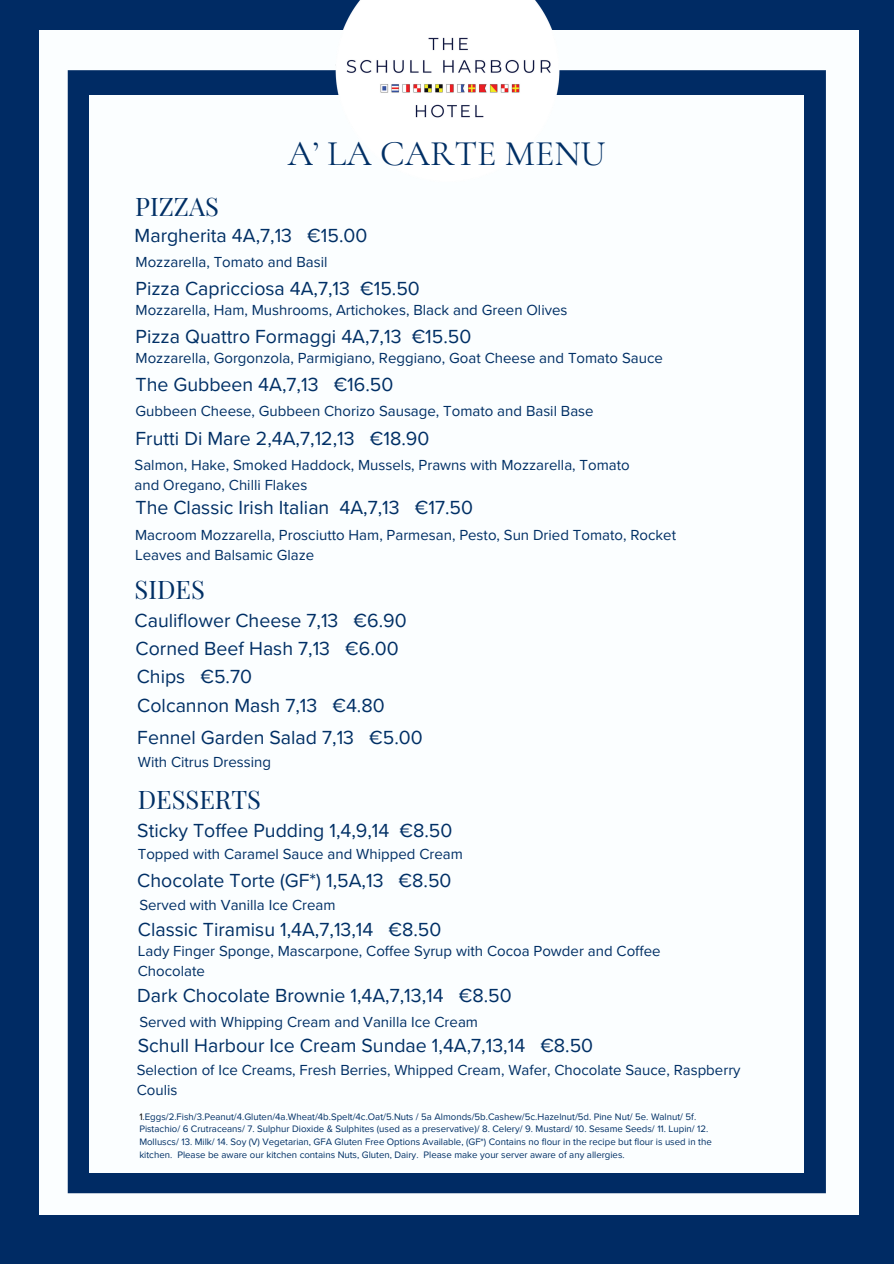
<style>
.page{position:relative;width:894px;height:1264px;background:#fff}
.page>*{position:absolute;margin:0;border:0;box-sizing:border-box;transform-origin:0 0}
.t1{font:36px "Cormorant Garamond";color:#002f65}
.t2{font:25.5px "Playfair Display";color:#002f65}
.t3{font:19.5px "Proxima Nova";color:#002f65}
.t4{font:15px/20.2px "Proxima Nova";color:#002f65}
.t5{font:9.6px/12.9px "Proxima Nova";color:#002f65}
.s1{color:#000}
</style>
<div class="page">
<div style="left:0;top:0;width:893px;height:1263px;background:#002b64"></div>
<div style="left:39px;top:30px;width:819px;height:1184px;background:#fbfeff"></div>
<div style="left:68px;top:70px;width:757px;height:1123px;background:#002b64"></div>
<div style="left:89px;top:96px;width:714px;height:1077px;background:#fbfeff"></div>
<img style="left:325px;top:0;width:242px;height:118px">
<h1 class="t1" style="left:288px;top:132px;width:319px">A’ LA CARTE MENU</h1>
<h2 class="t2" style="left:135px;top:188px;width:85px">PIZZAS</h2>
<h3 class="t4" style="left:135px;top:252px;width:193px">Mozzarella, Tomato and Basil</h3>
<h4 class="t3" style="left:135px;top:277px;width:286px">Pizza Capricciosa 4A,7,13 €15.50</h4>
<h3 class="t4" style="left:135px;top:300px;width:433px">Mozzarella, Ham, Mushrooms, Artichokes, Black and Green Olives</h3>
<h4 class="t3" style="left:135px;top:325px;width:337px">Pizza Quattro Formaggi 4A,7,13 €15.50</h4>
<p class="t4" style="left:135px;top:348px;width:528px">Mozzarella, Gorgonzola, Parmigiano, Reggiano, Goat Cheese and Tomato Sauce</p>
<h3 class="t3" style="left:135px;top:373px;width:259px">The Gubbeen 4A,7,13 €16.50</h3>
<h4 class="t4" style="left:135px;top:401px;width:459px">Gubbeen Cheese, Gubbeen Chorizo Sausage, Tomato and Basil Base</h4>
<h3 class="t3" style="left:135px;top:427px;width:295px">Frutti Di Mare 2,4A,7,12,13 €18.90</h3>
<h4 class="t4" style="left:135px;top:455px;width:496px">Salmon, Hake, Smoked Haddock, Mussels, Prawns with Mozzarella, Tomato and Oregano, Chilli Flakes</h4>
<h3 class="t3" style="left:135px;top:496px;width:339px">The Classic Irish Italian 4A,7,13 €17.50</h3>
<h4 class="t4" style="left:135px;top:525px;width:542px">Macroom Mozzarella, Prosciutto Ham, Parmesan, Pesto, Sun Dried Tomato, Rocket<br>Leaves and Balsamic Glaze</h4>
<h3 class="t3" style="left:135px;top:224px;width:234px">Margherita 4A,7,13 €15.00</h3>
<h4 class="t2" style="left:135px;top:571px;width:72px">SIDES</h4>
<h3 class="t3" style="left:135px;top:609px;width:273px">Cauliflower Cheese 7,13 €6.90</h3>
<h3 class="t3" style="left:135px;top:636px;width:264px">Corned Beef Hash 7,13 €6.00</h3>
<h3 class="t3" style="left:137px;top:665px;width:117px">Chips €5.70</h3>
<h2 class="t3" style="left:137px;top:694px;width:249px">Colcannon Mash 7,13 €4.80</h2>
<h3 class="t3" style="left:137px;top:726px;width:287px">Fennel Garden Salad 7,13 €5.00</h3>
<h3 class="t4" style="left:138px;top:752px;width:135px">With Citrus Dressing</h3>
<h3 class="t2" style="left:138px;top:781px;width:125px">DESSERTS</h3>
<h4 class="t3" style="left:137px;top:819px;width:316px">Sticky Toffee Pudding 1,4,9,14 €8.50</h4>
<h3 class="t4" style="left:138px;top:844px;width:326px">Topped with Caramel Sauce and Whipped Cream</h3>
<h4 class="t3" style="left:137px;top:869px;width:315px">Chocolate Torte (GF*) 1,5A,13 €8.50</h4>
<h3 class="t4" style="left:139px;top:895px;width:198px">Served with Vanilla Ice Cream</h3>
<h4 class="t3" style="left:138px;top:917px;width:305px">Classic Tiramisu 1,4A,7,13,14 €8.50</h4>
<h3 class="t4" style="left:138px;top:941px;width:524px">Lady Finger Sponge, Mascarpone, Coffee Syrup with Cocoa Powder and Coffee<br>Chocolate</h3>
<h4 class="t3" style="left:137px;top:984px;width:376px">Dark Chocolate Brownie 1,4A,7,13,14 €8.50</h4>
<h2 class="t4" style="left:139px;top:1011px;width:340px">Served with Whipping Cream and Vanilla Ice Cream</h2>
<h3 class="t3" style="left:138px;top:1034px;width:457px">Schull Harbour Ice Cream Sundae 1,4A,7,13,14 €8.50</h3>
<h4 class="t4" style="left:137px;top:1060px;width:605px">Selection of Ice Creams, Fresh Berries, Whipped Cream, Wafer, Chocolate Sauce, Raspberry<br>Coulis</h4>
<h4 class="t5" style="left:139px;top:1110px;width:574px"><span class="s1">1</span>.Eggs/2.Fish/3.Peanut/4.Gluten/4a.Wheat/4b.Spelt/4c.Oat/5.Nuts / 5a Almonds/5b.Cashew/5c.Hazelnut/5d. Pine Nut/ 5e. Walnut/ 5f.<br>Pistachio/ 6 Crutraceans/ 7. Sulphur Dioxide &amp; Sulphites (used as a preservative)/ 8. Celery/ 9. Mustard/ 10. Sesame Seeds/ 11. Lupin/ 12.<br>Molluscs/ 13. Milk/ 14. Soy (V) Vegetarian, GFA Gluten Free Options Available, (GF*) Contains no flour in the recipe but flour is used in the kitchen. Please be aware our kitchen contains Nuts, Gluten, Dairy. Please make your server aware of any allergies.</h4>
</div>
